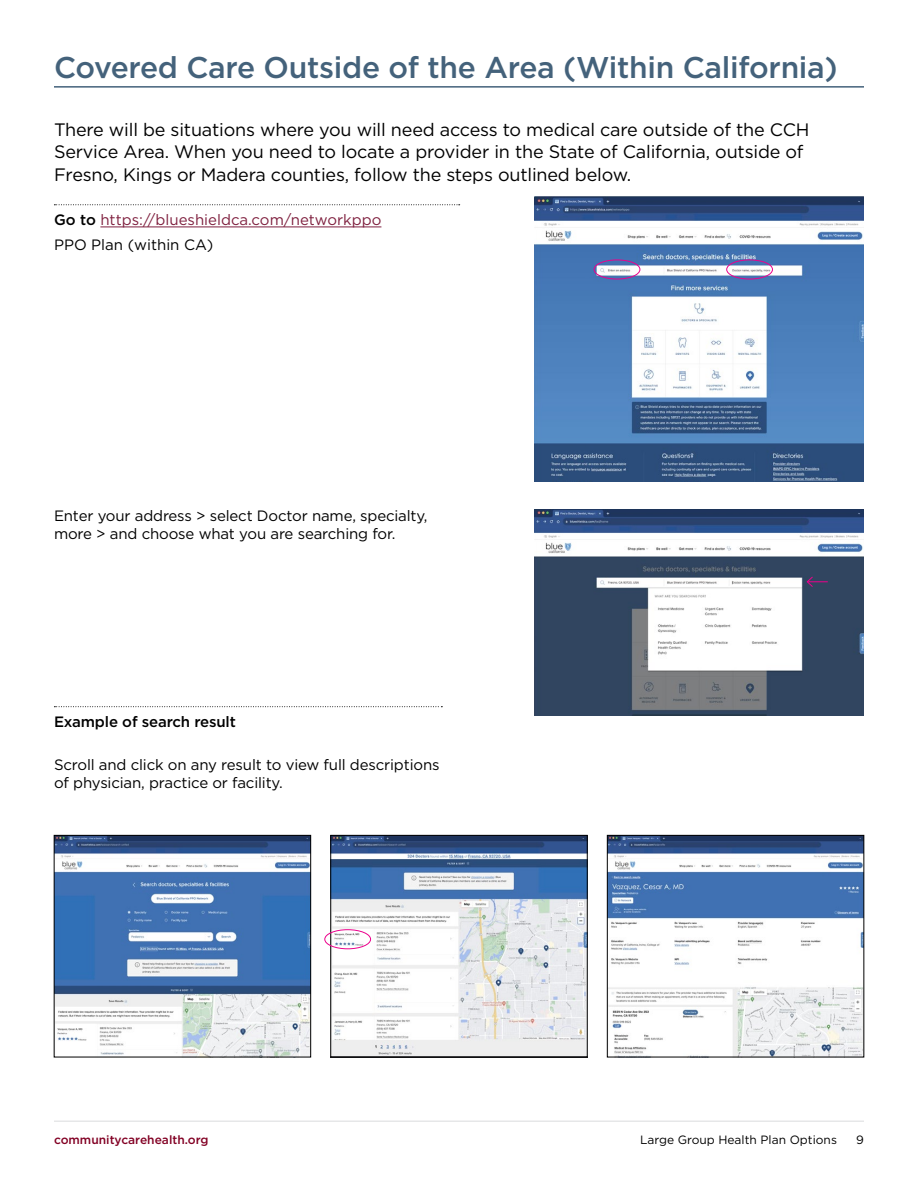
<style>
.page{position:relative;width:918px;height:1188px;background:#fff}
.page>*{position:absolute;margin:0;border:0;box-sizing:border-box;transform-origin:0 0}
.t1{font:500 30px "Gotham";letter-spacing:-.01em;color:#44627b}
.t2{font:18px/22.5px "Gotham";letter-spacing:-.01em;color:#000}
.t3{font:15px/18px "Gotham";letter-spacing:-.01em;color:#000}
.t4{font:15px/24.8px "Gotham";color:#7f203f}
.t5{font:500 15px "Gotham";letter-spacing:-.01em;color:#000}
.t6{font:12px "Gotham";color:#000}
.t7{font:500 12px "Gotham";color:#820024}
.s1{font-weight:500;color:#000}
.s2{color:#000}
</style>
<div class="page">
<hr style="left:54px;top:1120px;width:810px;height:2px;background:#e6e7e8">
<img style="left:535px;top:197px;width:329px;height:284px">
<img style="left:56px;top:837px;width:253px;height:218px">
<div style="left:54px;top:835px;width:257px;height:222px;border:1px solid #000"></div>
<img style="left:333px;top:837px;width:252px;height:218px">
<img style="left:609px;top:837px;width:253px;height:218px">
<div style="left:607px;top:835px;width:257px;height:222px;border:1px solid #000"></div>
<img style="left:535px;top:509px;width:329px;height:206px">
<hr style="left:54px;top:86px;width:810px;height:2px;background:#44627b">
<svg style="left:54px;top:204px;width:406px;height:1px"></svg>
<hr style="left:100px;top:227px;width:281px;height:1px;background:#7f203f">
<svg style="left:54px;top:706px;width:388px;height:1px"></svg>
<div style="left:594px;top:260px;width:46px;height:19px;border:1px solid #ec008c;border-radius:50%"></div>
<div style="left:324px;top:929px;width:47px;height:20px;border:1px solid #ec008c;border-radius:50%"></div>
<div style="left:726px;top:260px;width:47px;height:19px;border:1px solid #ec008c;border-radius:50%"></div>
<svg style="left:806px;top:576px;width:22px;height:12px"></svg>
<h1 class="t1" style="left:54px;top:48px;width:785px">Covered Care Outside of the Area (Within California)</h1>
<p class="t2" style="left:54px;top:118px;width:757px">There will be situations where you will need access to medical care outside of the CCH<br>Service Area. When you need to locate a provider in the State of California, outside of<br>Fresno, Kings or Madera counties, follow the steps outlined below.</p>
<p class="t4" style="left:54px;top:207px;width:329px"><span class="s1">Go to</span> https://blueshieldca.com/networkppo<br><span class="s2">PPO Plan (within CA)</span></p>
<p class="t3" style="left:54px;top:507px;width:375px">Enter your address &gt; select Doctor name, specialty, more &gt; and choose what you are searching for.</p>
<p class="t5" style="left:54px;top:712px;width:183px">Example of search result</p>
<p class="t3" style="left:54px;top:755px;width:387px">Scroll and click on any result to view full descriptions of physician, practice or facility.</p>
<p class="t7" style="left:54px;top:1132px;width:156px">communitycarehealth.org</p>
<p class="t6" style="left:640px;top:1132px;width:198px">Large Group Health Plan Options</p>
<p class="t6" style="left:856px;top:1132px;width:9px">9</p>
</div>
